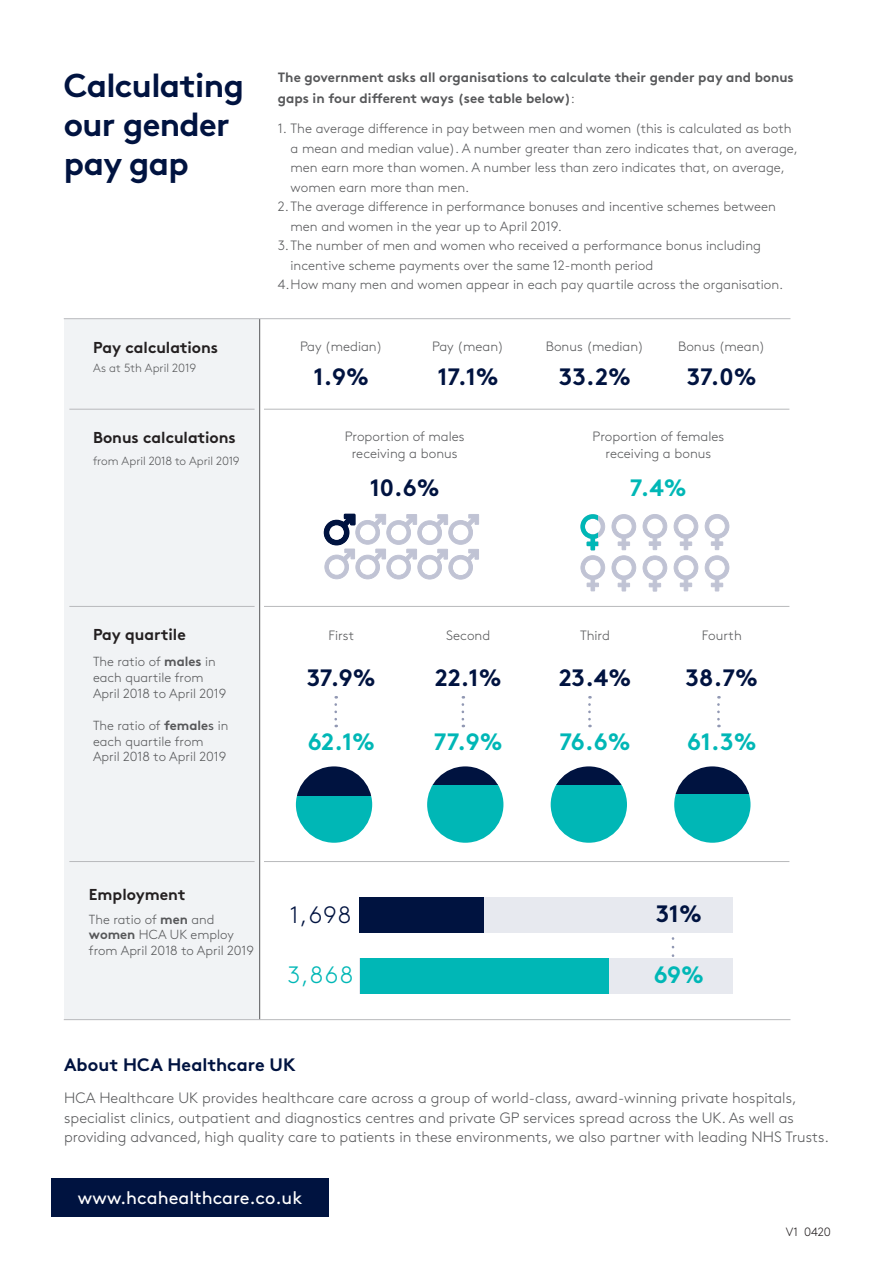
<style>
.page{position:relative;width:893px;height:1263px;background:#fff}
.page>*{position:absolute;margin:0;border:0;box-sizing:border-box;transform-origin:0 0}
.t1{font:700 33px/39px "Brown Std";letter-spacing:-.02em;color:#001340}
.t2{font:700 23.7px "Brown Std";color:#001340}
.t3{font:700 23.7px "Brown Std";letter-spacing:-.02em;color:#00b7b6}
.t4{font:300 23.7px "Brown Std";color:#001340}
.t5{font:300 23.7px "Brown Std";color:#00b7b6}
.t6{font:18px "Brown Std";color:#fff}
.t7{font:700 18px "Brown Std";color:#001340}
.t8{font:700 15.75px "Brown Std";letter-spacing:-.005em;color:#231f20}
.Body{font:300 15px/19.5px "Brown Std";color:#57585a}
.t9{font:300 13.5px/19.5px "Brown Std";color:#57585a}
.t10{font:700 13.5px/21px "Brown Std";color:#57585a}
.t11{font:300 13.2px/15.8px "Brown Std";color:#57585a}
.t12{font:300 12px "Brown Std";letter-spacing:-.005em;color:#231f20}
.t13{font:300 11.85px "Brown Std";letter-spacing:-.005em;color:#57585a}
.s1{font-weight:300}
.s2{font-weight:700}
.s3{font-weight:400}
</style>
<div class="page">
<div style="left:51px;top:1178px;width:277px;height:38px;background:#001340"></div>
<div style="left:64px;top:319px;width:195px;height:701px;background:#f1f3f5"></div>
<svg style="left:705px;top:514px;width:24px;height:77px"></svg>
<svg style="left:611px;top:514px;width:25px;height:77px"></svg>
<svg style="left:642px;top:514px;width:25px;height:78px"></svg>
<svg style="left:674px;top:514px;width:24px;height:77px"></svg>
<svg style="left:323px;top:513px;width:156px;height:67px"></svg>
<hr style="left:259px;top:319px;width:1px;height:701px;background:#57585a">
<hr style="left:264px;top:409px;width:525px;height:1px;background:#b8b9bc">
<hr style="left:69px;top:409px;width:186px;height:1px;background:#b8b9bc">
<hr style="left:264px;top:606px;width:525px;height:1px;background:#b8b9bc">
<hr style="left:69px;top:606px;width:186px;height:1px;background:#b8b9bc">
<hr style="left:264px;top:861px;width:525px;height:1px;background:#b8b9bc">
<hr style="left:69px;top:861px;width:186px;height:1px;background:#b8b9bc">
<svg style="left:334px;top:696px;width:3px;height:31px"></svg>
<svg style="left:462px;top:696px;width:2px;height:31px"></svg>
<svg style="left:588px;top:696px;width:3px;height:31px"></svg>
<svg style="left:717px;top:696px;width:3px;height:31px"></svg>
<svg style="left:296px;top:796px;width:76px;height:46px;fill:#00b7b6"></svg>
<svg style="left:297px;top:766px;width:75px;height:30px;fill:#001340"></svg>
<svg style="left:427px;top:785px;width:76px;height:58px;background:#28c2c1"></svg>
<svg style="left:432px;top:766px;width:66px;height:19px"></svg>
<svg style="left:551px;top:785px;width:76px;height:58px;background:#28c2c1"></svg>
<svg style="left:556px;top:766px;width:66px;height:19px"></svg>
<svg style="left:674px;top:794px;width:76px;height:49px;fill:#00b7b6"></svg>
<svg style="left:675px;top:766px;width:74px;height:28px;fill:#001340"></svg>
<svg style="left:672px;top:938px;width:2px;height:19px"></svg>
<div style="left:360px;top:897px;width:373px;height:36px;background:#e7e9ef"></div>
<div style="left:360px;top:958px;width:373px;height:36px;background:#e7e9ef"></div>
<hr style="left:64px;top:318px;width:726px;height:1px;background:#b8b9bc">
<hr style="left:64px;top:1019px;width:726px;height:1px;background:#b8b9bc">
<svg style="left:580px;top:514px;width:25px;height:77px"></svg>
<div style="left:360px;top:897px;width:124px;height:36px;background:#001340"></div>
<div style="left:360px;top:958px;width:248px;height:36px;background:#00b7b6"></div>
<p class="t1" style="left:64px;top:66px;width:182px">Calculating our gender pay gap</p>
<p class="t10" style="left:278px;top:67px;width:517px">The government asks all organisations to calculate their gender pay and bonus gaps in four different ways (see table below)<span class="s1">:</span></p>
<p class="t9" style="left:291px;top:119px;width:509px;text-indent:-13px">1. The average difference in pay between men and women (this is calculated as both a mean and median value). A number greater than zero indicates that, on average, men earn more than women. A number less than zero indicates that, on average, women earn more than men.</p>
<p class="t9" style="left:291px;top:197px;width:487px;text-indent:-13px">2.The average difference in performance bonuses and incentive schemes between men and women in the year up to April 2019.</p>
<p class="t9" style="left:291px;top:236px;width:472px;text-indent:-13px">3.The number of men and women who received a performance bonus including incentive scheme payments over the same 12-month period</p>
<p class="t9" style="left:278px;top:275px;width:507px">4.How many men and women appear in each pay quartile across the organisation.</p>
<p class="t8" style="left:93px;top:337px;width:126px">Pay calculations</p>
<p class="t9" style="left:300px;top:337px;width:84px">Pay (median)</p>
<p class="t9" style="left:432px;top:337px;width:73px">Pay (mean)</p>
<p class="t9" style="left:546px;top:337px;width:100px">Bonus (median)</p>
<p class="t9" style="left:678px;top:337px;width:89px">Bonus (mean)</p>
<p class="t13" style="left:93px;top:361px;width:105px">As at 5th April 2019</p>
<p class="t2" style="left:314px;top:363px;width:57px">1.9%</p>
<p class="t2" style="left:437px;top:363px;width:63px">17.1%</p>
<p class="t2" style="left:559px;top:363px;width:74px">33.2%</p>
<p class="t2" style="left:687px;top:363px;width:71px">37.0%</p>
<p class="t8" style="left:93px;top:428px;width:144px">Bonus calculations</p>
<p class="t13" style="left:93px;top:454px;width:148px">from April 2018 to April 2019</p>
<p class="t9" style="left:345px;top:429px;width:121px;line-height:16.2px;text-align:center">Proportion of males receiving a bonus</p>
<p class="t9" style="left:592px;top:429px;width:133px;line-height:16.2px;text-align:center">Proportion of females receiving a bonus</p>
<p class="t2" style="left:370px;top:473px;width:72px">10.6%</p>
<p class="t3" style="left:630px;top:473px;width:58px">7.4%</p>
<p class="t8" style="left:93px;top:625px;width:94px">Pay quartile</p>
<p class="t9" style="left:329px;top:626px;width:27px">First</p>
<p class="t9" style="left:446px;top:626px;width:46px">Second</p>
<p class="t9" style="left:580px;top:626px;width:31px">Third</p>
<p class="t9" style="left:702px;top:626px;width:41px">Fourth</p>
<p class="t11" style="left:93px;top:654px;width:135px">The ratio of <span class="s2">males</span> in each quartile from<br>April 2018 to April 2019</p>
<p class="t2" style="left:307px;top:663px;width:70px">37.9%</p>
<p class="t2" style="left:435px;top:663px;width:68px">22.1%</p>
<p class="t2" style="left:559px;top:663px;width:74px">23.4%</p>
<p class="t2" style="left:686px;top:663px;width:74px">38.7%</p>
<p class="t11" style="left:93px;top:718px;width:137px">The ratio of <span class="s2">female</span><span class="s3">s</span> in each quartile from<br>April 2018 to April 2019</p>
<p class="t3" style="left:308px;top:727px;width:69px">62.1%</p>
<p class="t3" style="left:434px;top:727px;width:70px">77.9%</p>
<p class="t3" style="left:559px;top:727px;width:73px">76.6%</p>
<p class="t3" style="left:687px;top:727px;width:71px">61.3%</p>
<p class="t8" style="left:89px;top:885px;width:98px">Employment</p>
<p class="t11" style="left:89px;top:911px;width:167px">The ratio of <span class="s2">men</span> and <span class="s2">women</span> HCA UK employ from April 2018 to April 2019</p>
<p class="t4" style="left:290px;top:901px;width:63px">1,698</p>
<p class="t5" style="left:288px;top:961px;width:67px">3,868</p>
<p class="t2" style="left:656px;top:899px;width:47px">31%</p>
<p class="t3" style="left:654px;top:960px;width:52px">69%</p>
<p class="t7" style="left:64px;top:1053px;width:233px">About HCA Healthcare UK</p>
<p class="Body" style="left:64px;top:1088px;width:766px">HCA Healthcare UK provides healthcare care across a group of world-class, award-winning private hospitals, specialist clinics, outpatient and diagnostics centres and private GP services spread across the UK. As well as providing advanced, high quality care to patients in these environments, we also partner with leading NHS Trusts.</p>
<p class="t6" style="left:78px;top:1187px;width:226px">www.hcahealthcare.co.uk</p>
<p class="t12" style="left:786px;top:1225px;width:46px">V1 0420</p>
</div>
